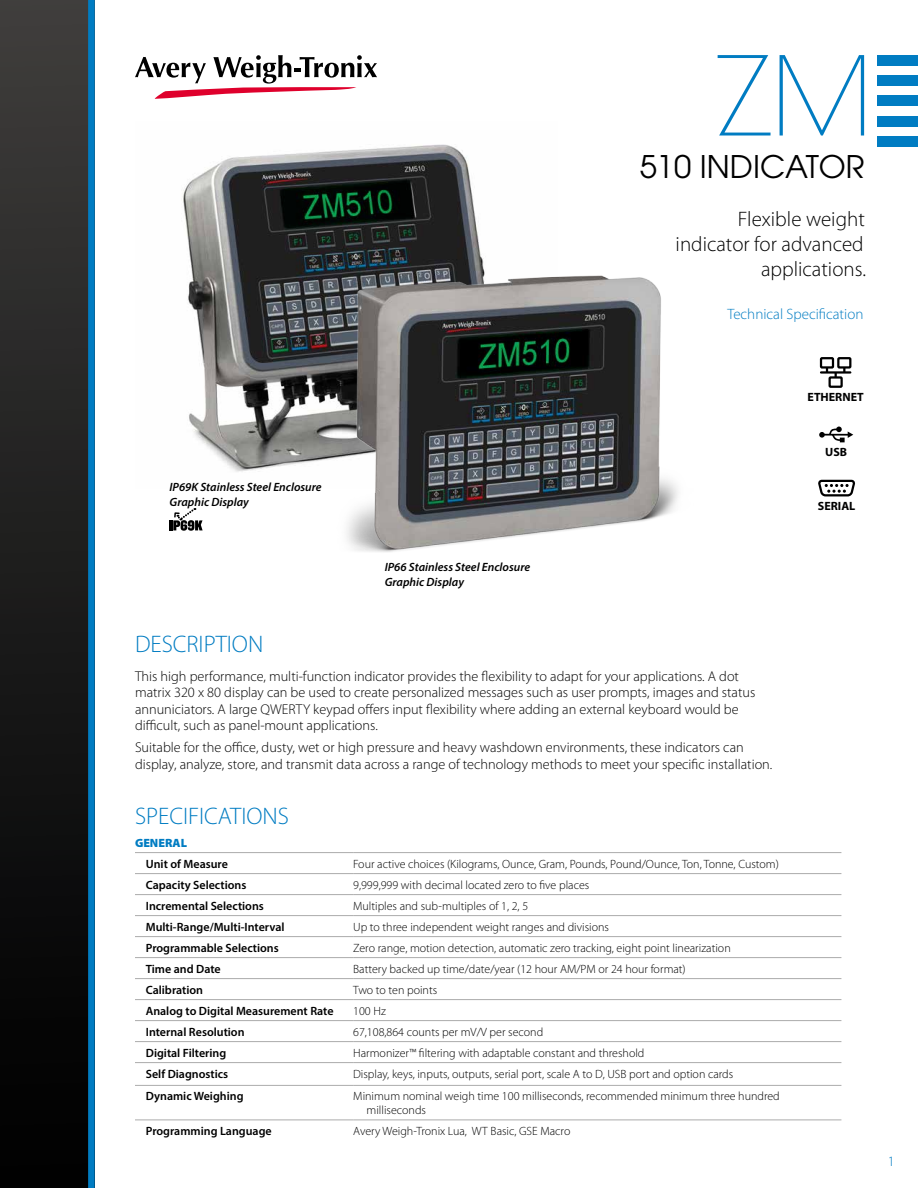
<style>
.page{position:relative;width:918px;height:1188px;background:#fff}
.page>*{position:absolute;margin:0;border:0;box-sizing:border-box;transform-origin:0 0}
.t1{font:200 108.75px "ITC Avant Garde Std";color:#007cc2}
.t2{font:31.05px "ITC Avant Garde Std";color:#000}
.t3{font:300 24px "Myriad Pro";color:#007cc2}
.t4{font:300 21px/25.2px "Myriad Pro";color:#000;text-align:right}
.t5{font:300 15px "Myriad Pro";color:#007cc2}
.t6{font:300 14.25px/16.5px "Myriad Pro";color:#000}
.t7{font:300 14.25px "Myriad Pro";color:#007cc2}
.t8{font:300 12px/13.5px "Myriad Pro";color:#000}
.t9{font:600 12px "Myriad Pro";color:#000}
.t10{font:italic 600 12px/14.4px "Myriad Pro";color:#000}
.t11{font:700 12px "Myriad Pro";color:#000}
.t12{font:900 12px "Myriad Pro";color:#007cc2}
</style>
<div class="page">
<div style="left:0;top:0;width:94px;height:1188px;background:linear-gradient(to bottom,#3e3d3b,#000)"></div>
<div style="left:878px;top:55px;width:40px;height:11px;background:#007cc2"></div>
<div style="left:878px;top:75px;width:40px;height:11px;background:#007cc2"></div>
<div style="left:878px;top:96px;width:40px;height:10px;background:#007cc2"></div>
<div style="left:878px;top:116px;width:40px;height:10px;background:#007cc2"></div>
<div style="left:878px;top:136px;width:40px;height:11px;background:#007cc2"></div>
<svg style="left:135px;top:55px;width:242px;height:44px"></svg>
<div style="left:88px;top:0;width:7px;height:1188px;background:#007cc2"></div>
<img style="left:182px;top:144px;width:298px;height:328px">
<svg style="left:170px;top:508px;width:33px;height:23px"></svg>
<hr style="left:135px;top:1062px;width:218px;height:1px;background:#acacac">
<hr style="left:353px;top:1062px;width:488px;height:1px;background:#acacac">
<hr style="left:135px;top:1085px;width:218px;height:1px;background:#acacac">
<hr style="left:353px;top:1085px;width:488px;height:1px;background:#acacac">
<hr style="left:135px;top:1120px;width:218px;height:1px;background:#acacac">
<hr style="left:353px;top:1120px;width:488px;height:1px;background:#acacac">
<hr style="left:135px;top:978px;width:218px;height:1px;background:#acacac">
<hr style="left:353px;top:978px;width:488px;height:1px;background:#acacac">
<hr style="left:135px;top:852px;width:218px;height:1px;background:#acacac">
<hr style="left:353px;top:852px;width:488px;height:1px;background:#acacac">
<hr style="left:135px;top:873px;width:218px;height:1px;background:#acacac">
<hr style="left:353px;top:873px;width:488px;height:1px;background:#acacac">
<hr style="left:135px;top:894px;width:218px;height:1px;background:#acacac">
<hr style="left:353px;top:894px;width:488px;height:1px;background:#acacac">
<hr style="left:135px;top:915px;width:218px;height:1px;background:#acacac">
<hr style="left:353px;top:915px;width:488px;height:1px;background:#acacac">
<hr style="left:135px;top:936px;width:218px;height:1px;background:#acacac">
<hr style="left:353px;top:936px;width:488px;height:1px;background:#acacac">
<hr style="left:135px;top:957px;width:218px;height:1px;background:#acacac">
<hr style="left:353px;top:957px;width:488px;height:1px;background:#acacac">
<hr style="left:135px;top:999px;width:218px;height:1px;background:#acacac">
<hr style="left:353px;top:999px;width:488px;height:1px;background:#acacac">
<hr style="left:135px;top:1020px;width:218px;height:1px;background:#acacac">
<hr style="left:353px;top:1020px;width:488px;height:1px;background:#acacac">
<hr style="left:135px;top:1041px;width:218px;height:1px;background:#acacac">
<hr style="left:353px;top:1041px;width:488px;height:1px;background:#acacac">
<div style="left:820px;top:357px;width:14px;height:12px;border:2px solid #000"></div>
<div style="left:837px;top:357px;width:14px;height:12px;border:2px solid #000"></div>
<div style="left:829px;top:376px;width:14px;height:12px;border:2px solid #000"></div>
<hr style="left:821px;top:371px;width:29px;height:3px;background:#000">
<svg style="left:818px;top:479px;width:37px;height:18px"></svg>
<svg style="left:819px;top:427px;width:34px;height:15px"></svg>
<img style="left:328px;top:252px;width:350px;height:300px">
<h1 class="t1" style="left:717px;top:30px;width:157px">ZM</h1>
<h2 class="t2" style="left:640px;top:147px;width:227px">510 INDICATOR</h2>
<h3 class="t4" style="left:676px;top:206px;width:192px">Flexible weight indicator for advanced applications.</h3>
<p class="t5" style="left:727px;top:305px;width:138px">Technical Specification</p>
<p class="t10" style="left:170px;top:480px;width:154px">IP69K Stainless Steel Enclosure<br>Graphic Display</p>
<p class="t10" style="left:385px;top:560px;width:147px">IP66 Stainless Steel Enclosure<br>Graphic Display</p>
<h3 class="t3" style="left:135px;top:630px;width:130px">DESCRIPTION</h3>
<p class="t6" style="left:135px;top:667px;width:622px">This high performance, multi-function indicator provides the flexibility to adapt for your applications. A dot matrix 320 x 80 display can be used to create personalized messages such as user prompts, images and status annuniciators. A large QWERTY keypad offers input flexibility where adding an external keyboard would be difficult, such as panel-mount applications.</p>
<p class="t6" style="left:135px;top:739px;width:639px">Suitable for the office, dusty, wet or high pressure and heavy washdown environments, these indicators can display, analyze, store, and transmit data across a range of technology methods to meet your specific installation.</p>
<h3 class="t3" style="left:135px;top:802px;width:156px">SPECIFICATIONS</h3>
<p class="t12" style="left:135px;top:835px;width:54px">GENERAL</p>
<p class="t9" style="left:146px;top:856px;width:84px">Unit of Measure</p>
<p class="t8" style="left:353px;top:857px;width:427px">Four active choices (Kilograms, Ounce, Gram, Pounds, Pound/Ounce, Ton, Tonne, Custom)</p>
<p class="t9" style="left:146px;top:877px;width:102px">Capacity Selections</p>
<p class="t8" style="left:353px;top:878px;width:238px">9,999,999 with decimal located zero to five places</p>
<p class="t9" style="left:146px;top:898px;width:120px">Incremental Selections</p>
<p class="t8" style="left:353px;top:899px;width:177px">Multiples and sub-multiples of 1, 2, 5</p>
<p class="t9" style="left:146px;top:919px;width:140px">Multi-Range/Multi-Interval</p>
<p class="t8" style="left:353px;top:920px;width:257px">Up to three independent weight ranges and divisions</p>
<p class="t9" style="left:146px;top:940px;width:135px">Programmable Selections</p>
<p class="t8" style="left:353px;top:941px;width:379px">Zero range, motion detection, automatic zero tracking, eight point linearization</p>
<p class="t9" style="left:146px;top:961px;width:76px">Time and Date</p>
<p class="t8" style="left:353px;top:962px;width:334px">Battery backed up time/date/year (12 hour AM/PM or 24 hour format)</p>
<p class="t9" style="left:146px;top:982px;width:59px">Calibration</p>
<p class="t8" style="left:353px;top:983px;width:86px">Two to ten points</p>
<p class="t9" style="left:146px;top:1003px;width:189px">Analog to Digital Measurement Rate</p>
<p class="t8" style="left:353px;top:1004px;width:34px">100 Hz</p>
<p class="t9" style="left:146px;top:1024px;width:100px">Internal Resolution</p>
<p class="t8" style="left:353px;top:1025px;width:192px">67,108,864 counts per mV/V per second</p>
<p class="t9" style="left:146px;top:1045px;width:82px">Digital Filtering</p>
<p class="t8" style="left:353px;top:1046px;width:293px">Harmonizer™ filtering with adaptable constant and threshold</p>
<p class="t9" style="left:146px;top:1066px;width:84px">Self Diagnostics</p>
<p class="t8" style="left:353px;top:1067px;width:382px">Display, keys, inputs, outputs, serial port, scale A to D, USB port and option cards</p>
<p class="t9" style="left:146px;top:1089px;width:99px">Dynamic Weighing</p>
<p class="t8" style="left:367px;top:1090px;width:415px;text-indent:-14px">Minimum nominal weigh time 100 milliseconds, recommended minimum three hundred milliseconds</p>
<p class="t9" style="left:146px;top:1123px;width:127px">Programming Language</p>
<p class="t8" style="left:353px;top:1124px;width:219px">Avery Weigh-Tronix Lua, WT Basic, GSE Macro</p>
<p class="t11" style="left:808px;top:389px;width:58px">ETHERNET</p>
<p class="t11" style="left:825px;top:445px;width:23px">USB</p>
<p class="t11" style="left:818px;top:498px;width:39px">SERIAL</p>
<p class="t7" style="left:888px;top:1153px;width:8px">1</p>
</div>
